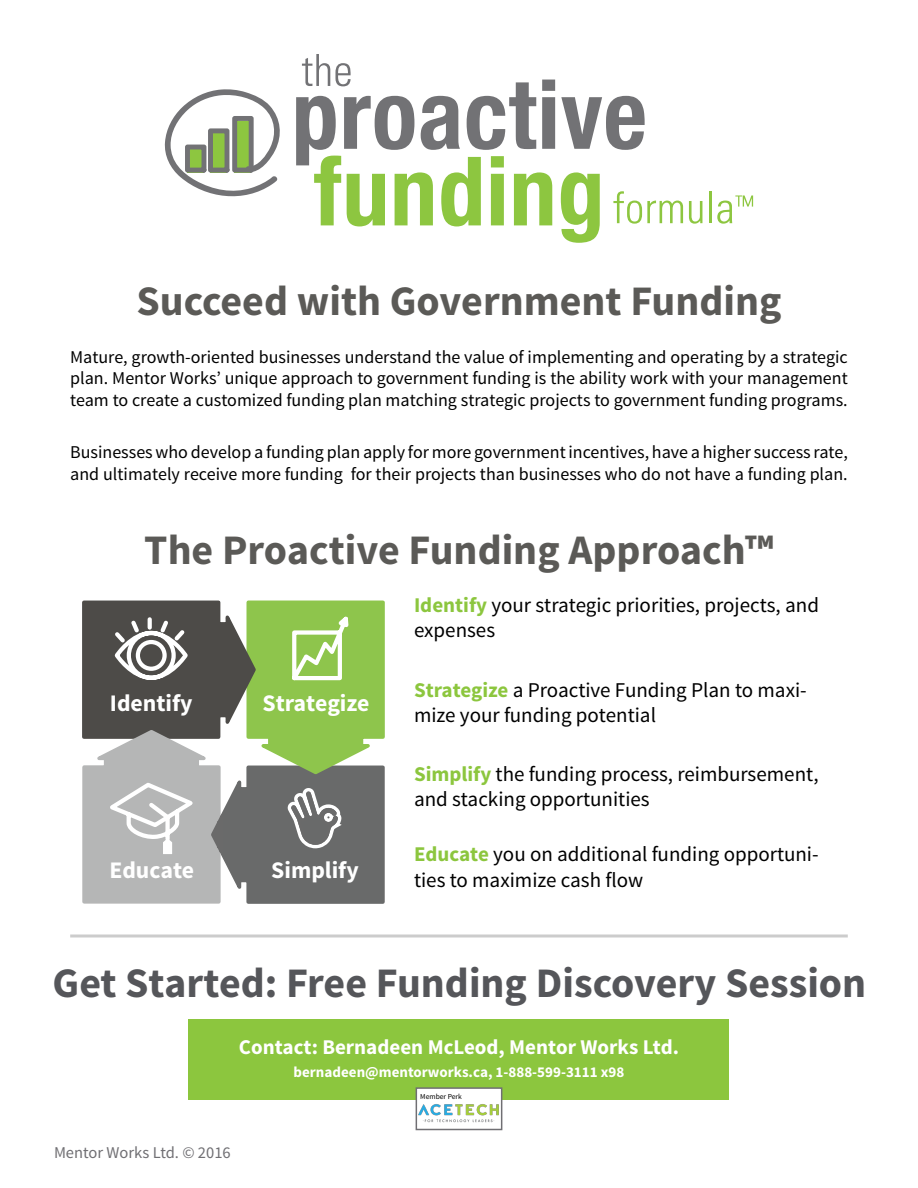
<style>
.page{position:relative;width:918px;height:1188px;background:#fff}
.page>*{position:absolute;margin:0;border:0;box-sizing:border-box;transform-origin:0 0}
.t1{font:700 42px "Source Sans Pro";color:#5b5a57}
.t2{font:700 42px "Source Sans Pro";color:#55565a}
.t3{font:700 23.7px "Source Sans Pro";color:#fff}
.t4{font:21px/25.2px "Source Sans Pro";color:#000}
.t5{font:700 21px "Source Sans Pro";color:#fff}
.t6{font:18px/21.6px "Source Sans Pro";color:#000;text-align:justify}
.t7{font:16.5px "Source Sans Pro";color:#706f73}
.t8{font:700 15px "Source Sans Pro";color:#fff}
.t9{font:7.5px "Source Sans Pro";color:#000}
.s1{font-weight:700;color:#8cc63e}
</style>
<div class="page">
<svg style="left:165px;top:89px;width:115px;height:108px"></svg>
<svg style="left:561px;top:96px;width:84px;height:54px"></svg>
<svg style="left:296px;top:54px;width:259px;height:172px"></svg>
<svg style="left:561px;top:172px;width:39px;height:71px"></svg>
<svg style="left:613px;top:191px;width:70px;height:33px"></svg>
<svg style="left:689px;top:201px;width:13px;height:23px"></svg>
<hr style="left:709px;top:191px;width:3px;height:32px;background:#8dc640">
<svg style="left:717px;top:195px;width:36px;height:29px"></svg>
<svg style="left:82px;top:600px;width:303px;height:304px;background:#8e9a7f"></svg>
<svg style="left:70px;top:934px;width:778px;height:4px;background:#d8d8d8"></svg>
<div style="left:189px;top:1019px;width:540px;height:80px;background:#8cc63e"></div>
<div style="left:416px;top:1088px;width:86px;height:42px;background:#fff"></div>
<img style="left:419px;top:1104px;width:80px;height:19px">
<div style="left:416px;top:1087px;width:86px;height:43px;border:2px solid #706f73"></div>
<h1 class="t1" style="left:136px;top:274px;width:647px">Succeed with Government Funding</h1>
<p class="t6" style="left:70px;top:346px;width:779px">Mature, growth-oriented businesses understand the value of implementing and operating by a strategic plan. Mentor Works’ unique approach to government funding is the ability work with your management team to create a customized funding plan matching strategic projects to government funding programs.</p>
<p class="t6" style="left:70px;top:442px;width:779px">Businesses who develop a funding plan apply for more government incentives, have a higher success rate, and ultimately receive more funding for their projects than businesses who do not have a funding plan.</p>
<h1 class="t1" style="left:144px;top:523px;width:631px">The Proactive Funding Approach™</h1>
<h2 class="t3" style="left:110px;top:687px;width:84px">Identify</h2>
<h2 class="t3" style="left:262px;top:687px;width:108px">Strategize</h2>
<h2 class="t3" style="left:109px;top:855px;width:86px">Educate</h2>
<h2 class="t3" style="left:271px;top:855px;width:89px">Simplify</h2>
<p class="t4" style="left:414px;top:593px;width:407px"><span class="s1">Identify</span> your strategic priorities, projects, and expenses</p>
<p class="t4" style="left:414px;top:677px;width:394px"><span class="s1">Strategize</span> a Proactive Funding Plan to maxi&shy;mize your funding potential</p>
<p class="t4" style="left:414px;top:762px;width:406px"><span class="s1">Simplify</span> the funding process, reimbursement, and stacking opportunities</p>
<p class="t4" style="left:414px;top:842px;width:406px"><span class="s1">Educate</span> you on additional funding opportuni&shy;ties to maximize cash flow</p>
<h1 class="t2" style="left:53px;top:956px;width:815px">Get Started: Free Funding Discovery Session</h1>
<p class="t5" style="left:239px;top:1034px;width:442px">Contact: Bernadeen McLeod, Mentor Works Ltd.</p>
<p class="t8" style="left:294px;top:1062px;width:332px">bernadeen@mentorworks.ca, 1-888-599-3111 x98</p>
<p class="t9" style="left:420px;top:1092px;width:43px">Member Perk</p>
<p class="t7" style="left:54px;top:1142px;width:178px">Mentor Works Ltd. © 2016</p>
</div>
